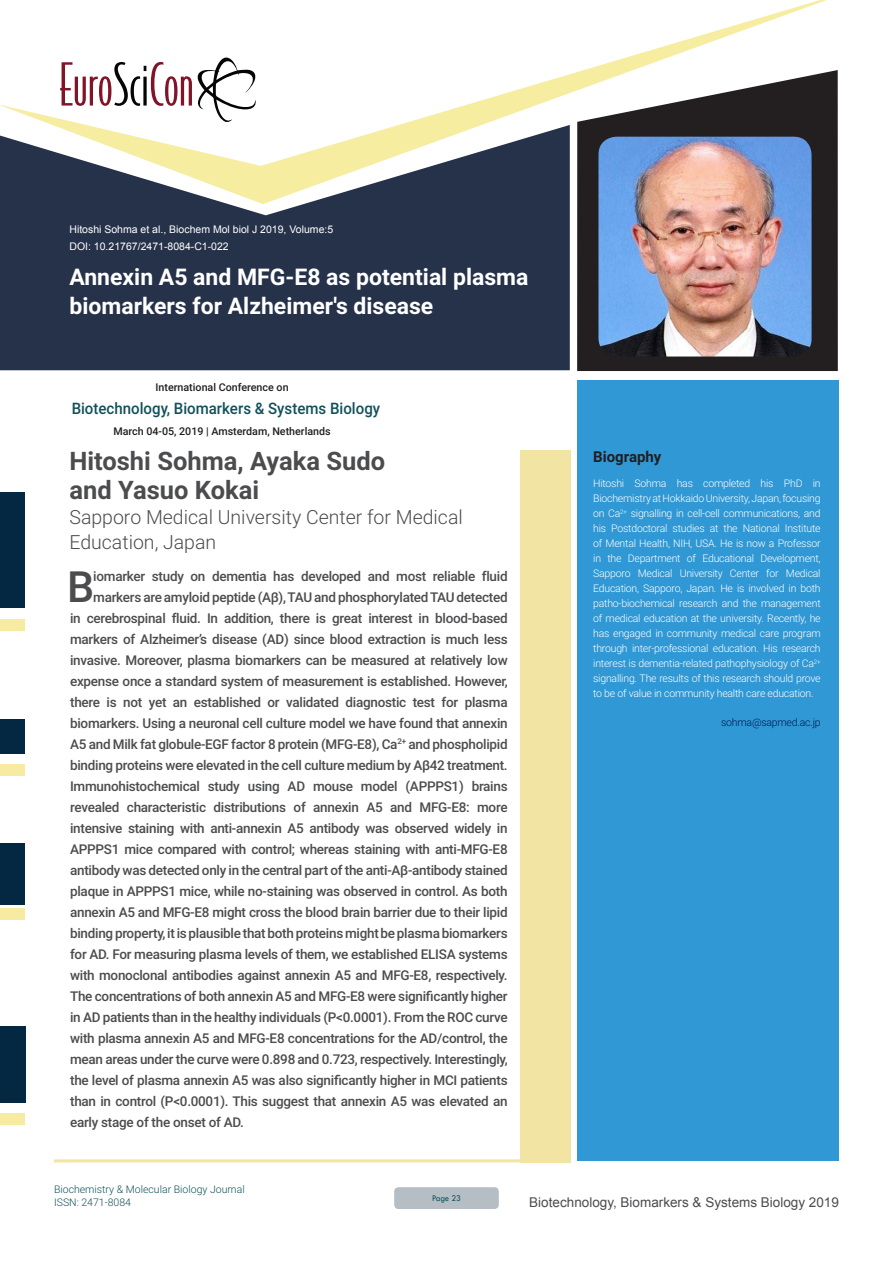
<style>
.page{position:relative;width:893px;height:1263px;background:#fff}
.page>*{position:absolute;margin:0;border:0;box-sizing:border-box;transform-origin:0 0}
.Abstract{font:500 43.05px "Roboto";color:#4b4c4d}
.t1{font:700 25.5px "Roboto";color:#4b4c4d}
.t2{font:700 22.95px/29.2px "Roboto";color:#fff}
.t3{font:300 19.5px/25.2px "Roboto";color:#4b4c4d}
.t4{font:500 15.9px "Roboto";color:#12505a;scale:.95 1}
.Bio_Heading{font:700 15px "Roboto";color:#231f20}
.Abstract-2{font:500 13.5px "Roboto";letter-spacing:-.02em;color:#4b4c4d}
.t5{font:13.5px "Arial";color:#4b4c4d}
.t6{font:500 10.65px "Roboto";color:#231f20}
.Biography{font:300 10.5px/15px "Roboto";letter-spacing:-.02em;color:#fff;text-align:justify}
.t7{font:10.5px "Arial";color:#fff}
.t8{font:300 10.5px/12.6px "Roboto";color:#12505a}
.Biography-2{font:300 10.5px "Roboto";letter-spacing:-.02em;color:#001954}
.t9{font:9px "Tw Cen";letter-spacing:-.02em;color:#12505a;scale:.95 1}
</style>
<div class="page">
<div style="left:394px;top:1187px;width:105px;height:22px;background:#b4bec4;border-radius:4px"></div>
<div style="left:0;top:204px;width:570px;height:166px;background:#26324a"></div>
<div style="left:578px;top:380px;width:261px;height:781px;background:#3098d4"></div>
<div style="left:521px;top:450px;width:50px;height:712px;background:#f2e4a2"></div>
<hr style="left:54px;top:1159px;width:470px;height:3px;background:#f2e4a2">
<svg style="left:0;top:0;width:827px;height:204px"></svg>
<div style="left:0;top:492px;width:25px;height:115px;background:#042842"></div>
<div style="left:0;top:843px;width:25px;height:62px;background:#042842"></div>
<div style="left:0;top:719px;width:25px;height:35px;background:#042842"></div>
<div style="left:1px;top:619px;width:24px;height:12px;background:#f6eba1"></div>
<div style="left:0;top:908px;width:25px;height:11px;background:#f6eba1"></div>
<div style="left:1px;top:764px;width:24px;height:11px;background:#f6eba1"></div>
<div style="left:0;top:1026px;width:25px;height:77px;background:#042842"></div>
<div style="left:0;top:1113px;width:25px;height:11px;background:#f6eba1"></div>
<svg style="left:577px;top:70px;width:261px;height:301px;fill:#231f20"></svg>
<img style="left:598px;top:137px;width:214px;height:219px">
<p class="t7" style="left:69px;top:222px;width:265px">Hitoshi Sohma et al., Biochem Mol biol J 2019, Volume:5</p>
<p class="t7" style="left:69px;top:239px;width:161px">DOI: 10.21767/2471-8084-C1-022</p>
<p class="t2" style="left:69px;top:261px;width:461px">Annexin A5 and MFG-E8 as potential plasma biomarkers for Alzheimer's disease</p>
<p class="t6" style="left:155px;top:379px;width:135px">International Conference on</p>
<p class="t4" style="left:72px;top:397px;width:326px">Biotechnology, Biomarkers &amp; Systems Biology</p>
<p class="t6" style="left:113px;top:423px;width:219px">March 04-05, 2019 | Amsterdam, Netherlands</p>
<p class="t1" style="left:69px;top:443px;width:317px">Hitoshi Sohma, Ayaka Sudo</p>
<p class="t1" style="left:69px;top:472px;width:191px">and Yasuo Kokai</p>
<p class="t3" style="left:69px;top:504px;width:395px">Sapporo Medical University Center for Medical<br>Education, Japan</p>
<p class="Abstract" style="left:67px;top:556px;width:29px">B</p>
<p class="Abstract-2" style="left:93px;top:566px;width:416px">iomarker study on dementia has developed and most reliable fluid</p>
<p class="Abstract-2" style="left:93px;top:587px;width:416px">markers are amyloid peptide (Aβ), TAU and phosphorylated TAU detected</p>
<p class="Abstract-2" style="left:70px;top:608px;width:439px">in cerebrospinal fluid. In addition, there is great interest in blood-based</p>
<p class="Abstract-2" style="left:70px;top:629px;width:439px">markers of Alzheimer’s disease (AD) since blood extraction is much less</p>
<p class="Abstract-2" style="left:70px;top:650px;width:439px">invasive. Moreover, plasma biomarkers can be measured at relatively low</p>
<p class="Abstract-2" style="left:70px;top:671px;width:439px">expense once a standard system of measurement is established. However,</p>
<p class="Abstract-2" style="left:70px;top:692px;width:439px">there is not yet an established or validated diagnostic test for plasma</p>
<p class="Abstract-2" style="left:70px;top:713px;width:439px">biomarkers. Using a neuronal cell culture model we have found that annexin</p>
<p class="Abstract-2" style="left:70px;top:734px;width:439px">A5 and Milk fat globule-EGF factor 8 protein (MFG-E8), Ca<sup>2+</sup> and phospholipid</p>
<p class="Abstract-2" style="left:70px;top:755px;width:439px">binding proteins were elevated in the cell culture medium by Aβ42 treatment.</p>
<p class="Abstract-2" style="left:70px;top:776px;width:439px">Immunohistochemical study using AD mouse model (APPPS1) brains</p>
<p class="Abstract-2" style="left:70px;top:797px;width:439px">revealed characteristic distributions of annexin A5 and MFG-E8: more</p>
<p class="Abstract-2" style="left:70px;top:818px;width:439px">intensive staining with anti-annexin A5 antibody was observed widely in</p>
<p class="Abstract-2" style="left:70px;top:839px;width:439px">APPPS1 mice compared with control; whereas staining with anti-MFG-E8</p>
<p class="Abstract-2" style="left:70px;top:860px;width:439px">antibody was detected only in the central part of the anti-Aβ-antibody stained</p>
<p class="Abstract-2" style="left:70px;top:881px;width:439px">plaque in APPPS1 mice, while no-staining was observed in control. As both</p>
<p class="Abstract-2" style="left:70px;top:902px;width:439px">annexin A5 and MFG-E8 might cross the blood brain barrier due to their lipid</p>
<p class="Abstract-2" style="left:70px;top:923px;width:439px">binding property, it is plausible that both proteins might be plasma biomarkers</p>
<p class="Abstract-2" style="left:70px;top:944px;width:439px">for AD. For measuring plasma levels of them, we established ELISA systems</p>
<p class="Abstract-2" style="left:70px;top:965px;width:439px">with monoclonal antibodies against annexin A5 and MFG-E8, respectively.</p>
<p class="Abstract-2" style="left:70px;top:986px;width:439px">The concentrations of both annexin A5 and MFG-E8 were significantly higher</p>
<p class="Abstract-2" style="left:70px;top:1007px;width:439px">in AD patients than in the healthy individuals (P&lt;0.0001). From the ROC curve</p>
<p class="Abstract-2" style="left:70px;top:1028px;width:439px">with plasma annexin A5 and MFG-E8 concentrations for the AD/control, the</p>
<p class="Abstract-2" style="left:70px;top:1049px;width:439px">mean areas under the curve were 0.898 and 0.723, respectively. Interestingly,</p>
<p class="Abstract-2" style="left:70px;top:1070px;width:439px">the level of plasma annexin A5 was also significantly higher in MCI patients</p>
<p class="Abstract-2" style="left:70px;top:1091px;width:439px">than in control (P&lt;0.0001). This suggest that annexin A5 was elevated an</p>
<p class="Abstract-2" style="left:70px;top:1112px;width:175px">early stage of the onset of AD.</p>
<p class="t8" style="left:54px;top:1183px;width:192px">Biochemistry &amp; Molecular Biology Journal<br>ISSN: 2471-8084</p>
<p class="t9" style="left:432px;top:1193px;width:32px">Page 23</p>
<p class="Bio_Heading" style="left:593px;top:446px;width:70px">Biography</p>
<p class="Biography" style="left:593px;top:476px;width:229px">Hitoshi Sohma has completed his PhD in Biochemistry at Hokkaido University, Japan, focusing on Ca<sup>2+</sup> signalling in cell-cell communications, and his Postdoctoral studies at the National Institute of Mental Health, NIH, USA. He is now a Professor in the Department of Educational Development, Sapporo Medical University Center for Medical Education, Sapporo, Japan. He is involved in both patho-biochemical research and the management of medical education at the university. Recently, he has engaged in community medical care program through inter-professional education. His research interest is dementia-related pathophysiology of Ca<sup>2+ </sup>signalling. The results of this research should prove to be of value in community health care education.</p>
<p class="Biography-2" style="left:721px;top:715px;width:101px">sohma@sapmed.ac.jp</p>
<p class="t5" style="left:529px;top:1193px;width:311px">Biotechnology, Biomarkers &amp; Systems Biology 2019</p>
</div>
